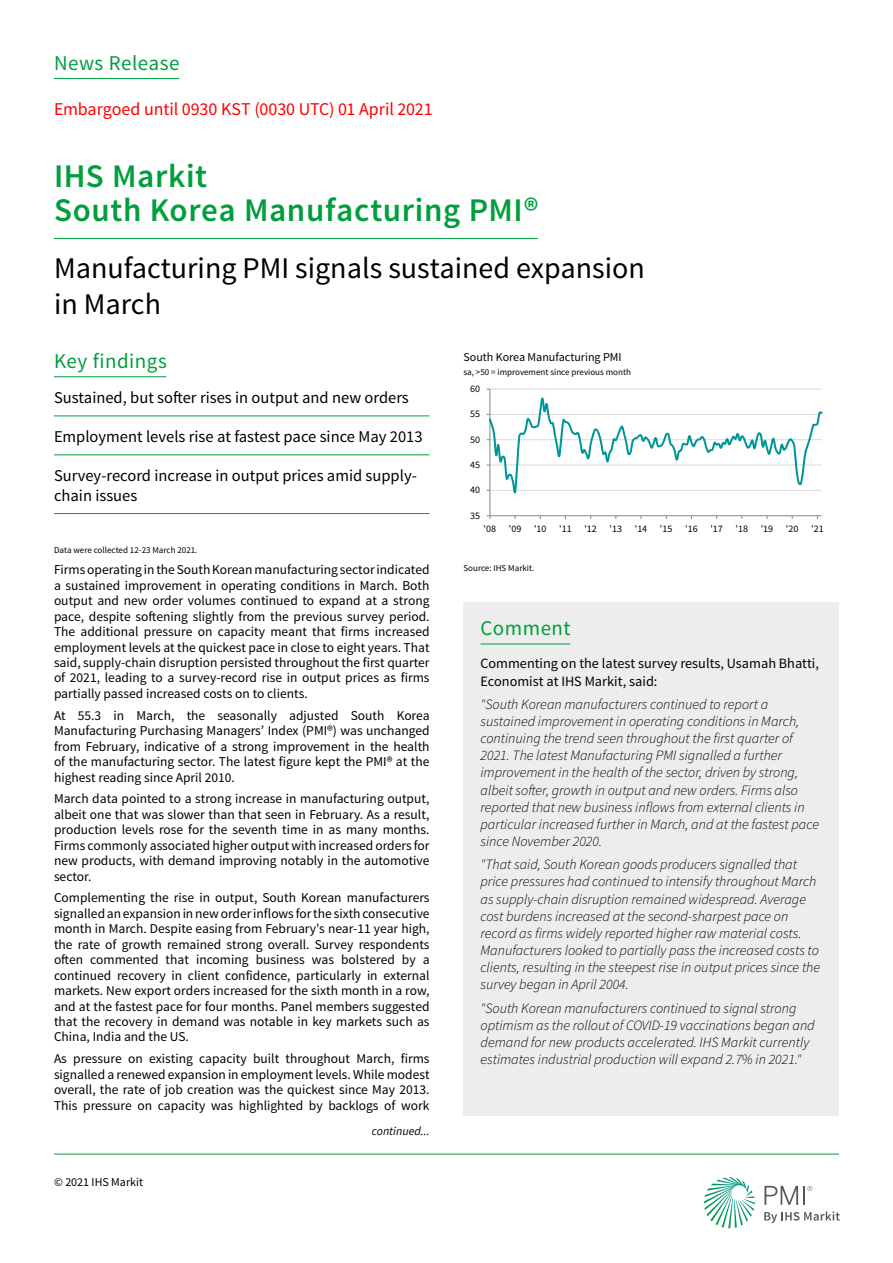
<style>
.page{position:relative;width:893px;height:1263px;background:#fff}
.page>*{position:absolute;margin:0;border:0;box-sizing:border-box;transform-origin:0 0}
.t1{font:600 33px/34.5px "Source Sans Pro";letter-spacing:.02em;color:#009e3d}
.t2{font:30px/36px "Source Sans Pro";color:#000}
.t3{font:21px "Source Sans Pro";letter-spacing:.025em;color:#009e3d}
.t4{font:18px "Source Sans Pro";letter-spacing:-.01em;color:#f00}
.t5{font:16.5px/19.8px "Source Sans Pro";color:#000}
.t6{font:italic 300 14.25px/17.1px "Source Sans Pro";color:#000}
.t7{font:14.25px/17.1px "Source Sans Pro";color:#000}
.t8{font:13.5px/15.5px "Source Sans Pro";color:#000;text-align:justify}
.t9{font:12px "Source Sans Pro";color:#000}
.t10{font:italic 12px "Source Sans Pro";color:#000}
.t11{font:9.9px "Source Sans Pro";letter-spacing:-.005em;color:#000}
.t12{font:9px "Source Sans Pro";color:#000}
</style>
<div class="page">
<svg style="left:704px;top:1177px;width:51px;height:51px"></svg>
<svg style="left:764px;top:1211px;width:76px;height:12px"></svg>
<svg style="left:764px;top:1186px;width:48px;height:19px"></svg>
<hr style="left:54px;top:1154px;width:785px;height:1px;background:#009e3d">
<hr style="left:490px;top:389px;width:332px;height:1px;background:#d9d9d9">
<hr style="left:490px;top:389px;width:1px;height:127px;background:#868686">
<hr style="left:490px;top:515px;width:332px;height:1px;background:#868686">
<svg style="left:487px;top:515px;width:4px;height:4px"></svg>
<svg style="left:487px;top:396px;width:335px;height:99px"></svg>
<hr style="left:54px;top:376px;width:112px;height:1px;background:#009e3d">
<hr style="left:54px;top:78px;width:125px;height:1px;background:#009e3d">
<hr style="left:54px;top:238px;width:484px;height:1px;background:#009e3d">
<hr style="left:54px;top:416px;width:375px;height:1px;background:#009e3d">
<hr style="left:54px;top:455px;width:375px;height:1px;background:#009e3d">
<hr style="left:54px;top:513px;width:375px;height:1px;background:#009e3d">
<div style="left:463px;top:602px;width:376px;height:56px;background:#ededed"></div>
<hr style="left:480px;top:644px;width:90px;height:1px;background:#009e3d">
<div style="left:463px;top:658px;width:376px;height:457px;background:#ededed"></div>
<h3 class="t3" style="left:54px;top:50px;width:127px">News Release</h3>
<h3 class="t4" style="left:54px;top:98px;width:380px">Embargoed until 0930 KST (0030 UTC) 01 April 2021</h3>
<h1 class="t1" style="left:54px;top:159px;width:486px">IHS Markit<br>South Korea Manufacturing PMI®</h1>
<h2 class="t2" style="left:54px;top:250px;width:592px">Manufacturing PMI signals sustained expansion in March</h2>
<h3 class="t3" style="left:54px;top:348px;width:114px">Key findings</h3>
<p class="t9" style="left:463px;top:350px;width:160px">South Korea Manufacturing PMI</p>
<p class="t12" style="left:463px;top:366px;width:169px">sa, &gt;50 = improvement since previous month</p>
<p class="t5" style="left:54px;top:388px;width:356px">Sustained, but softer rises in output and new orders</p>
<p class="t5" style="left:54px;top:427px;width:370px">Employment levels rise at fastest pace since May 2013</p>
<p class="t5" style="left:54px;top:466px;width:364px">Survey-record increase in output prices amid supply&shy;chain issues</p>
<p class="t12" style="left:54px;top:545px;width:145px">Data were collected 12-23 March 2021.</p>
<p class="t8" style="left:54px;top:562px;width:377px">Firms operating in the South Korean manufacturing sector indicated a sustained improvement in operating conditions in March. Both output and new order volumes continued to expand at a strong pace, despite softening slightly from the previous survey period.<br>The additional pressure on capacity meant that firms increased employment levels at the quickest pace in close to eight years. That said, supply-chain disruption persisted throughout the first quarter of 2021, leading to a survey-record rise in output prices as firms partially passed increased costs on to clients.</p>
<p class="t8" style="left:54px;top:708px;width:377px">At 55.3 in March, the seasonally adjusted South Korea Manufacturing Purchasing Managers’ Index (PMI®) was unchanged from February, indicative of a strong improvement in the health of the manufacturing sector. The latest figure kept the PMI® at the highest reading since April 2010.</p>
<p class="t8" style="left:54px;top:791px;width:377px">March data pointed to a strong increase in manufacturing output, albeit one that was slower than that seen in February. As a result, production levels rose for the seventh time in as many months.<br>Firms commonly associated higher output with increased orders for new products, with demand improving notably in the automotive sector.</p>
<p class="t8" style="left:54px;top:890px;width:377px">Complementing the rise in output, South Korean manufacturers signalled an expansion in new order inflows for the sixth consecutive month in March. Despite easing from February's near-11 year high, the rate of growth remained strong overall. Survey respondents often commented that incoming business was bolstered by a continued recovery in client confidence, particularly in external markets. New export orders increased for the sixth month in a row, and at the fastest pace for four months. Panel members suggested that the recovery in demand was notable in key markets such as China, India and the US.</p>
<p class="t8" style="left:54px;top:1051px;width:377px">As pressure on existing capacity built throughout March, firms signalled a renewed expansion in employment levels. While modest overall, the rate of job creation was the quickest since May 2013.<br>This pressure on capacity was highlighted by backlogs of work</p>
<p class="t9" style="left:54px;top:1175px;width:91px">© 2021 IHS Markit</p>
<p class="t10" style="left:372px;top:1123px;width:59px">continued...</p>
<p class="t11" style="left:470px;top:383px;width:11px">60</p>
<p class="t11" style="left:470px;top:408px;width:11px">55</p>
<p class="t11" style="left:470px;top:433px;width:11px">50</p>
<p class="t11" style="left:470px;top:458px;width:11px">45</p>
<p class="t11" style="left:470px;top:484px;width:11px">40</p>
<p class="t11" style="left:470px;top:509px;width:11px">35</p>
<p class="t11" style="left:484px;top:523px;width:14px">'08</p>
<p class="t11" style="left:509px;top:523px;width:14px">'09</p>
<p class="t11" style="left:534px;top:523px;width:14px">'10</p>
<p class="t11" style="left:559px;top:523px;width:14px">'11</p>
<p class="t11" style="left:584px;top:523px;width:14px">'12</p>
<p class="t11" style="left:610px;top:523px;width:14px">'13</p>
<p class="t11" style="left:635px;top:523px;width:14px">'14</p>
<p class="t11" style="left:660px;top:523px;width:14px">'15</p>
<p class="t11" style="left:685px;top:523px;width:14px">'16</p>
<p class="t11" style="left:710px;top:523px;width:14px">'17</p>
<p class="t11" style="left:735px;top:523px;width:14px">'18</p>
<p class="t11" style="left:761px;top:523px;width:14px">'19</p>
<p class="t11" style="left:786px;top:523px;width:14px">'20</p>
<p class="t11" style="left:811px;top:523px;width:14px">'21</p>
<p class="t12" style="left:463px;top:562px;width:73px">Source: IHS Markit.</p>
<h3 class="t3" style="left:480px;top:615px;width:92px">Comment</h3>
<p class="t7" style="left:480px;top:655px;width:340px">Commenting on the latest survey results, Usamah Bhatti,<br>Economist at IHS Markit, said:</p>
<p class="t6" style="left:480px;top:696px;width:340px">"South Korean manufacturers continued to report a sustained improvement in operating conditions in March, continuing the trend seen throughout the first quarter of 2021. The latest Manufacturing PMI signalled a further improvement in the health of the sector, driven by strong, albeit softer, growth in output and new orders. Firms also reported that new business inflows from external clients in particular increased further in March, and at the fastest pace since November 2020.</p>
<p class="t6" style="left:480px;top:856px;width:341px">"That said, South Korean goods producers signalled that price pressures had continued to intensify throughout March as supply-chain disruption remained widespread. Average cost burdens increased at the second-sharpest pace on record as firms widely reported higher raw material costs.<br>Manufacturers looked to partially pass the increased costs to clients, resulting in the steepest rise in output prices since the survey began in April 2004.</p>
<p class="t6" style="left:480px;top:999px;width:336px">"South Korean manufacturers continued to signal strong optimism as the rollout of COVID-19 vaccinations began and demand for new products accelerated. IHS Markit currently estimates industrial production will expand 2.7% in 2021."</p>
</div>
